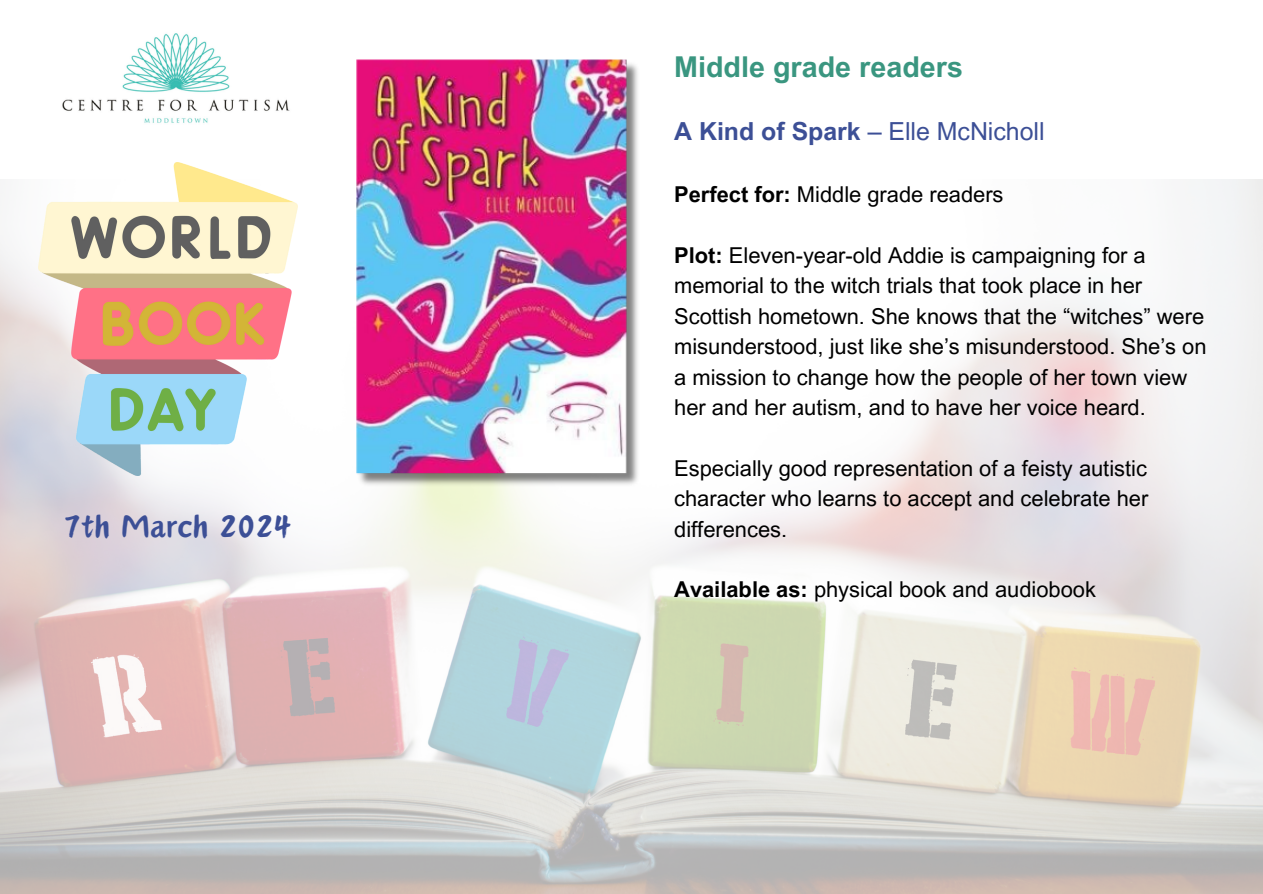
<style>
.page{position:relative;width:1263px;height:894px;background:#fff}
.page>*{position:absolute;margin:0;border:0;box-sizing:border-box;transform-origin:0 0}
.t1{font:40.5px "Canva Oriental Brush";color:#3c4f96}
.t2{font:700 28.65px "Arial MT Pro";color:#3a9680}
.t3{font:24.9px "Arial MT Pro";color:#3c4f96}
.t4{font:21.9px/30.3px "Arial MT Pro";color:#000}
.s1{font-weight:700}
</style>
<div class="page">
<img style="left:0;top:179px;width:1263px;height:714px">
<img style="left:62px;top:33px;width:228px;height:90px">
<img style="left:39px;top:163px;width:259px;height:313px">
<img style="left:355px;top:59px;width:286px;height:434px">
<h3 class="t1" style="left:64px;top:509px;width:230px">7th March 2024</h3>
<p class="t2" style="left:674px;top:56px;width:290px">Middle grade readers</p>
<p class="t3" style="left:674px;top:122px;width:372px"><span class="s1">A Kind of Spark</span> – Elle McNicholl</p>
<p class="t4" style="left:674px;top:182px;width:331px"><span class="s1">Perfect for:</span> Middle grade readers</p>
<p class="t4" style="left:674px;top:243px;width:534px"><span class="s1">Plot:</span> Eleven-year-old Addie is campaigning for a memorial to the witch trials that took place in her Scottish hometown. She knows that the “witches” were misunderstood, just like she’s misunderstood. She’s on a mission to change how the people of her town view her and her autism, and to have her voice heard.</p>
<p class="t4" style="left:674px;top:455px;width:476px;text-align:justify">Especially good representation of a feisty autistic character who learns to accept and celebrate her differences.</p>
<p class="t4" style="left:674px;top:577px;width:423px"><span class="s1">Available as:</span> physical book and audiobook</p>
</div>
